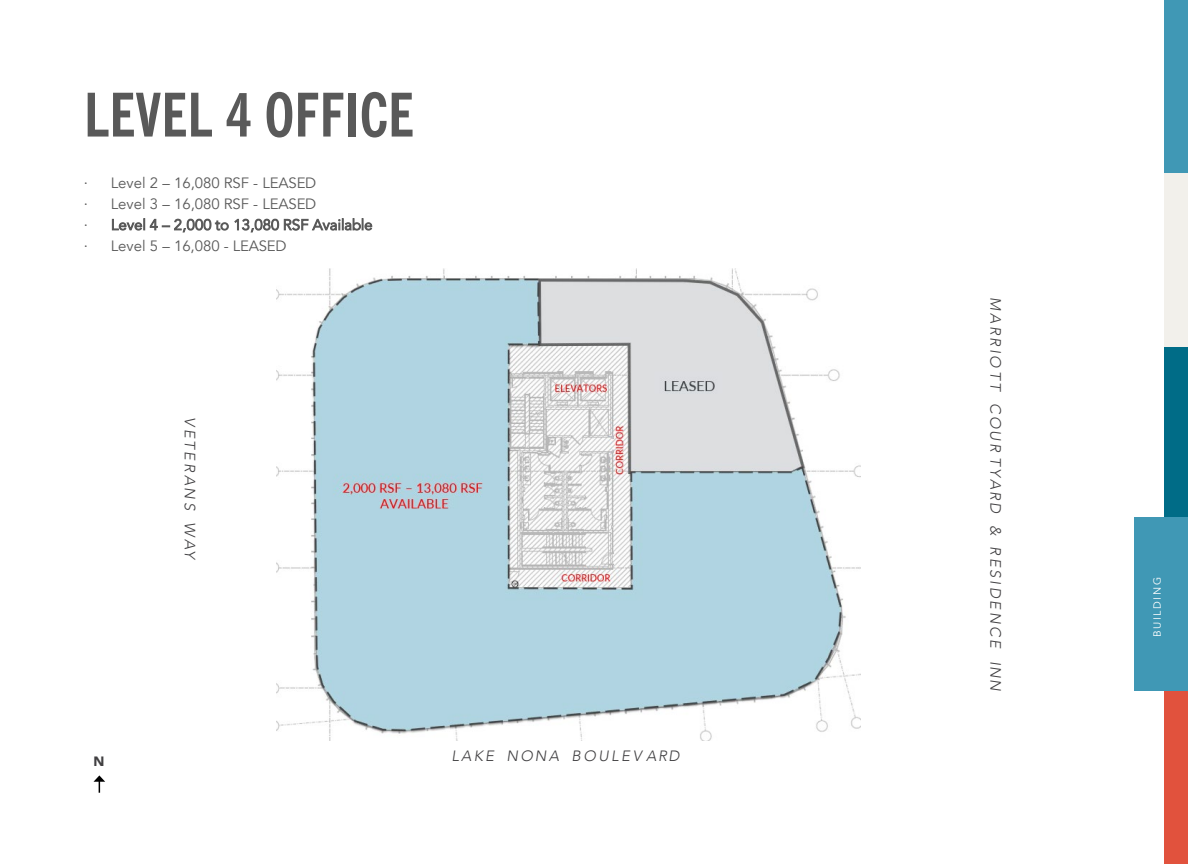
<style>
.page{position:relative;width:1188px;height:864px;background:#fff}
.page>*{position:absolute;margin:0;border:0;box-sizing:border-box;transform-origin:0 0}
.t1{font:700 condensed 60px "News Gothic BT";color:#595959}
.t2{font:15px "Avenir";color:#595959}
.t3{font:italic 300 15px "Avenir";letter-spacing:.165em;color:#414042}
.t4{font:900 13.5px "Avenir";color:#414042}
.t5{font:10.5px "Avenir";letter-spacing:.155em;color:#fff}
</style>
<div class="page">
<div style="left:1164px;top:345px;width:24px;height:173px;background:#006c87"></div>
<div style="left:1164px;top:173px;width:24px;height:173px;background:#f2f0eb"></div>
<div style="left:1164px;top:691px;width:24px;height:173px;background:#e1523d"></div>
<div style="left:1164px;top:0;width:24px;height:173px;background:#4098b5"></div>
<div style="left:1134px;top:517px;width:54px;height:174px;background:#4098b5"></div>
<svg style="left:94px;top:775px;width:11px;height:18px"></svg>
<img style="left:277px;top:268px;width:584px;height:473px">
<h1 class="t1" style="left:84px;top:78px;width:332px">LEVEL 4 OFFICE</h1>
<p class="t2" style="left:84px;top:174px;width:234px">· Level 2 – 16,080 RSF - LEASED</p>
<p class="t2" style="left:84px;top:195px;width:234px">· Level 3 – 16,080 RSF - LEASED</p>
<p class="t2" style="left:84px;top:216px;width:290px">· Level 4 – 2,000 to 13,080 RSF Available</p>
<p class="t2" style="left:84px;top:237px;width:204px">· Level 5 – 16,080 - LEASED</p>
<p class="t3" style="left:199px;top:417px;width:144px;rotate:90deg">VETERANS WAY</p>
<p class="t4" style="left:93px;top:750px;width:13px">N</p>
<p class="t3" style="left:452px;top:747px;width:229px">LAKE NONA BOULEV ARD</p>
<p class="t3" style="left:1005px;top:297px;width:241px;rotate:90deg">MARRIOTT COUR TYARD &amp;</p>
<p class="t3" style="left:1005px;top:546px;width:146px;rotate:90deg">RESIDENCE INN</p>
<p class="t5" style="left:1151px;top:637px;width:61px;rotate:-90deg">BUILDING</p>
</div>
